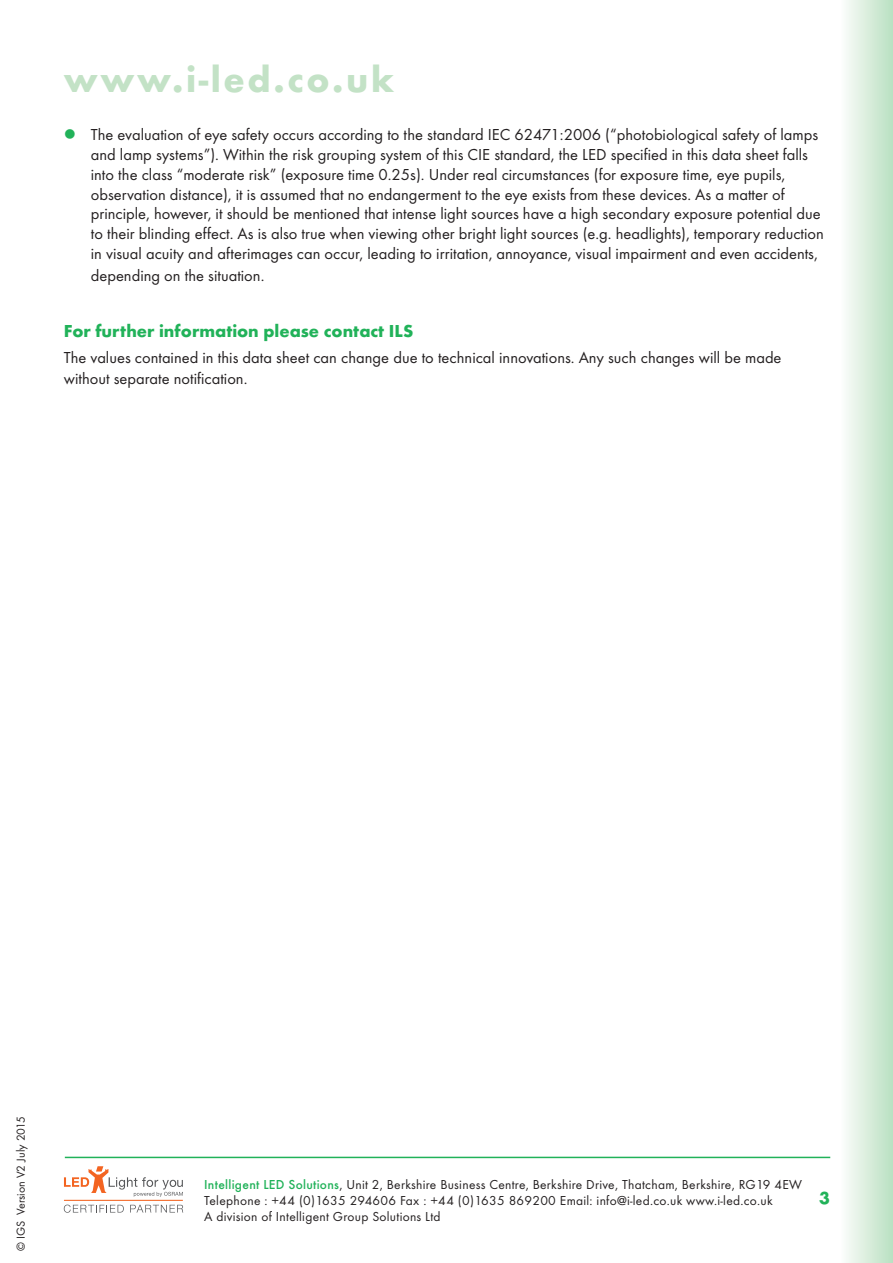
<style>
.page{position:relative;width:893px;height:1263px;background:#fff}
.page>*{position:absolute;margin:0;border:0;box-sizing:border-box;transform-origin:0 0}
.t1{font:700 37.5px "Futura T";letter-spacing:.07em;color:#c3e2c6}
.Bodytext{font:700 18px "Futura T";color:#21b259}
.Bodytext-2{font:16.5px/19.8px "Futura T";color:#231f20}
.t2{font:13.5px/16.2px "Futura T";letter-spacing:.02em;color:#231f20}
.t3{font:12px "Futura T";color:#231f20}
.s1{font-weight:500;color:#21b259}
</style>
<div class="page">
<hr style="left:65px;top:1157px;width:765px;height:1px;background:#21b259">
<svg style="left:64px;top:1166px;width:119px;height:31px"></svg>
<svg style="left:64px;top:1204px;width:60px;height:9px"></svg>
<svg style="left:130px;top:1205px;width:53px;height:7px"></svg>
<hr style="left:64px;top:1200px;width:119px;height:1px;background:#f36421">
<div style="left:840px;top:0;width:53px;height:1263px;background:linear-gradient(to right,#fdfdfc,#b9e0c1)"></div>
<h1 class="t1" style="left:64px;top:57px;width:332px">www.i-led.co.uk</h1>
<p class="Bodytext-2" style="left:91px;top:125px;width:735px">The evaluation of eye safety occurs according to the standard IEC 62471:2006 (“photobiological safety of lamps and lamp systems”). Within the risk grouping system of this CIE standard, the LED specified in this data sheet falls into the class “moderate risk” (exposure time 0.25s). Under real circumstances (for exposure time, eye pupils, observation distance), it is assumed that no endangerment to the eye exists from these devices. As a matter of principle, however, it should be mentioned that intense light sources have a high secondary exposure potential due to their blinding effect. As is also true when viewing other bright light sources (e.g. headlights), temporary reduction in visual acuity and afterimages can occur, leading to irritation, annoyance, visual impairment and even accidents,</p>
<p class="Bodytext-2" style="left:91px;top:265px;width:175px">depending on the situation.</p>
<p class="Bodytext" style="left:64px;top:320px;width:351px">For further information please contact ILS</p>
<p class="Bodytext-2" style="left:64px;top:346px;width:719px;line-height:21.6px">The values contained in this data sheet can change due to technical innovations. Any such changes will be made without separate notification.</p>
<p class="t3" style="left:14px;top:1251px;width:137px;rotate:-90deg">© IGS Version V2 July 2015</p>
<p class="t2" style="left:204px;top:1176px;width:599px"><span class="s1">Intelligent LED Solutions</span>, Unit 2, Berkshire Business Centre, Berkshire Drive, Thatcham, Berkshire, RG19 4EW<br>Telephone : +44 (0)1635 294606 Fax : +44 (0)1635 869200 Email: info@i-led.co.uk www.i-led.co.uk<br>A division of Intelligent Group Solutions Ltd</p>
<p class="Bodytext" style="left:819px;top:1187px;width:12px">3</p>
</div>
